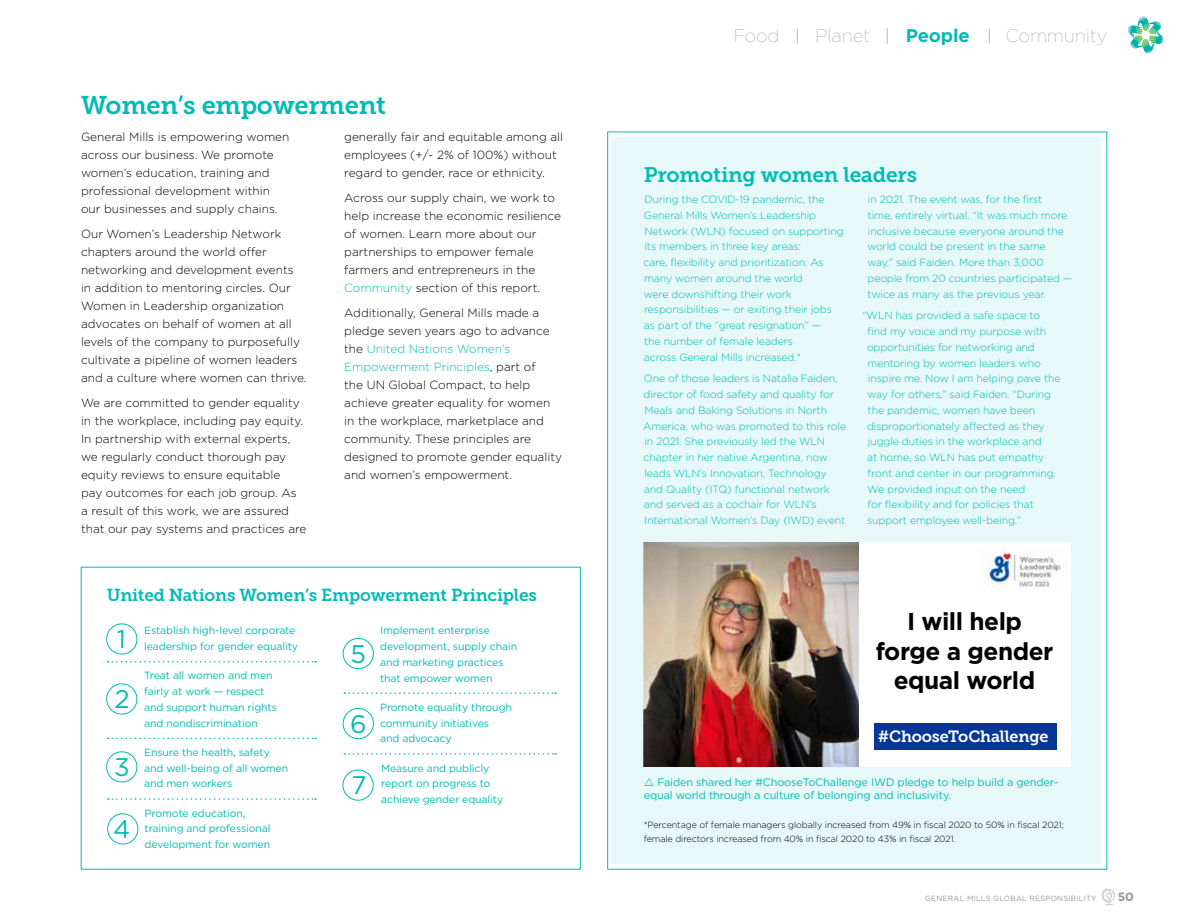
<style>
.page{position:relative;width:1188px;height:918px;background:#fff}
.page>*{position:absolute;margin:0;border:0;box-sizing:border-box;transform-origin:0 0}
.t1{font:25.5px "Museo Slab 700";letter-spacing:-.01em;color:#00bbb4}
.t2{font:25.5px "Gotham";color:#00bbb4}
.t3{font:700 24.45px/29.8px "Gotham";letter-spacing:-.02em;color:#000;text-align:center}
.t4{font:21px "Museo Slab 700";letter-spacing:-.01em;color:#00bbb4}
.t5{font:200 18.45px "Gotham";letter-spacing:-.01em;color:#b1b3b6}
.t6{font:700 18.45px "Gotham";letter-spacing:-.01em;color:#00bbb4}
.t7{font:17.25px "Museo Slab 700";letter-spacing:-.01em;color:#00bbb4}
.t8{font:16.2px "Museo Slab 700";letter-spacing:-.01em;color:#fff}
.t9{font:700 12px "Gotham";color:#98989a}
.t10{font:300 11.85px/18px "Gotham";color:#000}
.t11{font:10.8px/13.5px "Gotham";letter-spacing:-.01em;color:#00bbb4}
.t12{font:300 10.5px/15.8px "Gotham";letter-spacing:-.01em;color:#00bbb4}
.t13{font:10.5px/15.8px "Gotham";letter-spacing:-.01em;color:#00bbb4}
.t14{font:300 9px/13.5px "Gotham";letter-spacing:-.01em;color:#000}
.t15{font:7.5px "Gotham";letter-spacing:.03em;color:#98989a}
.s1{color:#00bbb4}
</style>
<div class="page">
<div style="left:107px;top:624px;width:30px;height:30px;border:1px solid #00bbb4;border-radius:50%"></div>
<div style="left:107px;top:684px;width:30px;height:30px;border:1px solid #00bbb4;border-radius:50%"></div>
<div style="left:107px;top:752px;width:30px;height:30px;border:1px solid #00bbb4;border-radius:50%"></div>
<div style="left:107px;top:814px;width:31px;height:30px;border:1px solid #00bbb4;border-radius:50%"></div>
<div style="left:343px;top:638px;width:31px;height:31px;border:1px solid #00bbb4;border-radius:50%"></div>
<div style="left:343px;top:708px;width:31px;height:31px;border:1px solid #00bbb4;border-radius:50%"></div>
<div style="left:343px;top:770px;width:30px;height:30px;border:1px solid #00bbb4;border-radius:50%"></div>
<svg style="left:108px;top:661px;width:208px;height:2px"></svg>
<svg style="left:344px;top:692px;width:212px;height:2px"></svg>
<svg style="left:344px;top:753px;width:212px;height:2px"></svg>
<svg style="left:108px;top:738px;width:208px;height:1px"></svg>
<svg style="left:108px;top:798px;width:208px;height:2px"></svg>
<div style="left:612px;top:137px;width:489px;height:727px;background:#e6f8f8"></div>
<div style="left:856px;top:542px;width:215px;height:224px;background:#fff"></div>
<img style="left:983px;top:547px;width:78px;height:41px">
<div style="left:874px;top:723px;width:183px;height:26px;background:#063796"></div>
<img style="left:644px;top:542px;width:214px;height:224px">
<svg style="left:1102px;top:888px;width:13px;height:17px"></svg>
<svg style="left:1128px;top:17px;width:36px;height:37px"></svg>
<svg style="left:989px;top:28px;width:1px;height:16px"></svg>
<svg style="left:887px;top:28px;width:1px;height:16px"></svg>
<svg style="left:797px;top:28px;width:1px;height:16px"></svg>
<h1 class="t1" style="left:81px;top:90px;width:306px">Women’s empowerment</h1>
<p class="t10" style="left:81px;top:128px;width:210px">General Mills is empowering women across our business. We promote women’s education, training and professional development within our businesses and supply chains.</p>
<p class="t10" style="left:81px;top:224px;width:227px">Our Women’s Leadership Network chapters around the world offer networking and development events in addition to mentoring circles. Our Women in Leadership organization advocates on behalf of women at all levels of the company to purposefully cultivate a pipeline of women leaders and a culture where women can thrive.</p>
<p class="t10" style="left:81px;top:393px;width:227px">We are committed to gender equality in the workplace, including pay equity.<br>In partnership with external experts, we regularly conduct thorough pay equity reviews to ensure equitable<br>pay outcomes for each job group. As<br>a result of this work, we are assured that our pay systems and practices are</p>
<p class="t10" style="left:344px;top:128px;width:220px">generally fair and equitable among all employees (+/- 2% of 100%) without regard to gender, race or ethnicity.</p>
<p class="t10" style="left:344px;top:188px;width:218px">Across our supply chain, we work to help increase the economic resilience of women. Learn more about our partnerships to empower female farmers and entrepreneurs in the <span class="s1">Community</span> section of this report.</p>
<p class="t10" style="left:344px;top:303px;width:219px">Additionally, General Mills made a pledge seven years ago to advance the <span class="s1">United Nations Women’s<br>Empowerment Principles</span>, part of<br>the UN Global Compact, to help achieve greater equality for women in the workplace, marketplace and community. These principles are designed to promote gender equality and women’s empowerment.</p>
<h3 class="t7" style="left:107px;top:585px;width:432px">United Nations Women’s Empowerment Principles</h3>
<p class="t13" style="left:144px;top:623px;width:155px">Establish high-level corporate leadership for gender equality</p>
<p class="t13" style="left:144px;top:668px;width:134px">Treat all women and men fairly at work — respect and support human rights and nondiscrimination</p>
<p class="t13" style="left:144px;top:744px;width:146px">Ensure the health, safety and well-being of all women and men workers</p>
<p class="t13" style="left:145px;top:805px;width:127px">Promote education, training and professional development for women</p>
<p class="t13" style="left:380px;top:623px;width:139px">Implement enterprise development, supply chain and marketing practices that empower women</p>
<p class="t13" style="left:380px;top:699px;width:133px">Promote equality through community initiatives<br>and advocacy</p>
<p class="t13" style="left:381px;top:760px;width:124px">Measure and publicly report on progress to achieve gender equality</p>
<h1 class="t2" style="left:117px;top:623px;width:11px">1</h1>
<h1 class="t2" style="left:351px;top:637px;width:17px">5</h1>
<h1 class="t2" style="left:114px;top:683px;width:17px">2</h1>
<h1 class="t2" style="left:350px;top:707px;width:18px">6</h1>
<h1 class="t2" style="left:114px;top:751px;width:17px">3</h1>
<h1 class="t2" style="left:352px;top:769px;width:17px">7</h1>
<h1 class="t2" style="left:113px;top:812px;width:19px">4</h1>
<h3 class="t5" style="left:733px;top:24px;width:48px">Food</h3>
<h3 class="t5" style="left:815px;top:24px;width:57px">Planet</h3>
<h3 class="t6" style="left:906px;top:24px;width:65px">People</h3>
<h3 class="t5" style="left:1005px;top:24px;width:103px">Community</h3>
<h3 class="t4" style="left:644px;top:163px;width:275px">Promoting women leaders</h3>
<p class="t12" style="left:644px;top:191px;width:202px">During the COVID-19 pandemic, the General Mills Women’s Leadership Network (WLN) focused on supporting its members in three key areas:<br>care, flexibility and prioritization. As many women around the world<br>were downshifting their work responsibilities — or exiting their jobs as part of the “great resignation” —<br>the number of female leaders<br>across General Mills increased.*</p>
<p class="t12" style="left:643px;top:370px;width:204px">One of those leaders is Natalia Faiden, director of food safety and quality for Meals and Baking Solutions in North America, who was promoted to this role in 2021. She previously led the WLN chapter in her native Argentina, now leads WLN’s Innovation, Technology and Quality (ITQ) functional network and served as a cochair for WLN’s International Women’s Day (IWD) event</p>
<p class="t12" style="left:867px;top:191px;width:206px">in 2021. The event was, for the first<br>time, entirely virtual. “It was much more inclusive because everyone around the world could be present in the same way,” said Faiden. More than 3,000 people from 20 countries participated — twice as many as the previous year.</p>
<p class="t12" style="left:867px;top:307px;width:195px;text-indent:-5px">“WLN has provided a safe space to find my voice and my purpose with opportunities for networking and mentoring by women leaders who inspire me. Now I am helping pave the way for others,” said Faiden. “During the pandemic, women have been disproportionately affected as they juggle duties in the workplace and<br>at home, so WLN has put empathy front and center in our programming.<br>We provided input on the need<br>for flexibility and for policies that support employee well-being.”</p>
<h2 class="t3" style="left:876px;top:606px;width:179px">I will help forge a gender equal world</h2>
<h3 class="t8" style="left:878px;top:727px;width:172px">#ChooseToChallenge</h3>
<p class="t11" style="left:644px;top:775px;width:416px;text-indent:14px">Faiden shared her #ChooseToChallenge IWD pledge to help build a gender&shy;equal world through a culture of belonging and inclusivity.</p>
<p class="t14" style="left:644px;top:818px;width:422px">*Percentage of female managers globally increased from 49% in fiscal 2020 to 50% in fiscal 2021; female directors increased from 40% in fiscal 2020 to 43% in fiscal 2021.</p>
<p class="t15" style="left:925px;top:893px;width:173px">GENERAL MILLS GLOBAL RESPONSIBILITY</p>
<p class="t9" style="left:1118px;top:889px;width:18px">50</p>
</div>
